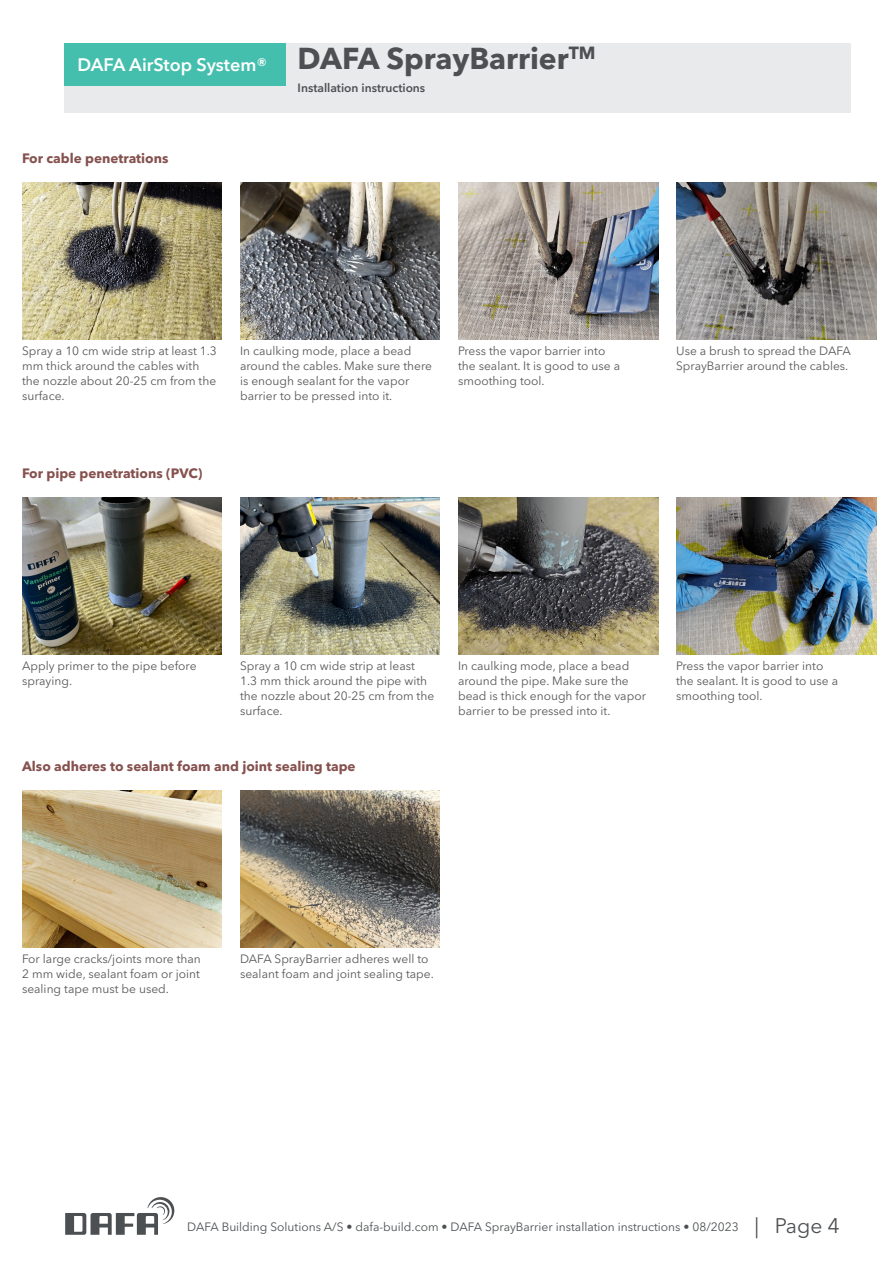
<style>
.page{position:relative;width:893px;height:1263px;background:#fff}
.page>*{position:absolute;margin:0;border:0;box-sizing:border-box;transform-origin:0 0}
.t1{font:700 30px "Avenir Next LT Pro";color:#4d5053}
.t2{font:600 18px "Avenir Next LT Pro";color:#fff}
._2_Rubrik{font:700 13.5px "Avenir Next LT Pro";color:#85514e}
._2_Rubrik-2{font:12px/15px "Avenir Next LT Pro";color:#57585a}
.t3{font:12px "Avenir Next LT Pro";color:#4d5053}
.t4{font:600 12px "Avenir Next LT Pro";color:#4d5053}
.s1{font-size:21px}
</style>
<div class="page">
<svg style="left:65px;top:1197px;width:109px;height:38px"></svg>
<img style="left:22px;top:182px;width:200px;height:158px">
<img style="left:240px;top:182px;width:200px;height:158px">
<img style="left:676px;top:182px;width:200px;height:158px">
<img style="left:458px;top:182px;width:200px;height:158px">
<img style="left:240px;top:497px;width:200px;height:157px">
<img style="left:458px;top:497px;width:200px;height:157px">
<img style="left:22px;top:497px;width:200px;height:157px">
<img style="left:676px;top:497px;width:200px;height:157px">
<div style="left:65px;top:43px;width:786px;height:69px;background:#e9eaec"></div>
<div style="left:65px;top:43px;width:221px;height:43px;background:#45bfad"></div>
<img style="left:22px;top:790px;width:200px;height:157px">
<img style="left:240px;top:790px;width:200px;height:157px">
<p class="t2" style="left:77px;top:54px;width:191px">DAFA AirStop System®</p>
<p class="_2_Rubrik" style="left:22px;top:150px;width:148px">For cable penetrations</p>
<p class="t1" style="left:298px;top:40px;width:299px">DAFA SprayBarrier<sup>TM</sup></p>
<p class="t4" style="left:298px;top:80px;width:129px">Installation instructions</p>
<p class="_2_Rubrik-2" style="left:22px;top:343px;width:196px">Spray a 10 cm wide strip at least 1.3 mm thick around the cables with the nozzle about 20-25 cm from the surface.</p>
<p class="_2_Rubrik-2" style="left:240px;top:343px;width:193px">In caulking mode, place a bead around the cables. Make sure there is enough sealant for the vapor barrier to be pressed into it.</p>
<p class="_2_Rubrik-2" style="left:676px;top:343px;width:176px">Use a brush to spread the DAFA<br>SprayBarrier around the cables.</p>
<p class="_2_Rubrik-2" style="left:458px;top:343px;width:164px">Press the vapor barrier into the sealant. It is good to use a smoothing tool.</p>
<p class="_2_Rubrik" style="left:22px;top:465px;width:182px">For pipe penetrations (PVC)</p>
<p class="_2_Rubrik-2" style="left:22px;top:658px;width:176px">Apply primer to the pipe before spraying.</p>
<p class="_2_Rubrik-2" style="left:240px;top:658px;width:196px">Spray a 10 cm wide strip at least<br>1.3 mm thick around the pipe with the nozzle about 20-25 cm from the surface.</p>
<p class="_2_Rubrik-2" style="left:458px;top:658px;width:189px">In caulking mode, place a bead around the pipe. Make sure the bead is thick enough for the vapor barrier to be pressed into it.</p>
<p class="_2_Rubrik-2" style="left:676px;top:658px;width:164px">Press the vapor barrier into the sealant. It is good to use a smoothing tool.</p>
<p class="_2_Rubrik" style="left:22px;top:758px;width:335px">Also adheres to sealant foam and joint sealing tape</p>
<p class="_2_Rubrik-2" style="left:22px;top:951px;width:180px;text-align:justify">For large cracks/joints more than 2 mm wide, sealant foam or joint sealing tape must be used.</p>
<p class="_2_Rubrik-2" style="left:240px;top:951px;width:195px">DAFA SprayBarrier adheres well to sealant foam and joint sealing tape.</p>
<p class="t3" style="left:187px;top:1220px;width:654px">DAFA Building Solutions A/S • dafa-build.com • DAFA SprayBarrier installation instructions • 08/2023 <span class="s1">| Page 4</span></p>
</div>
